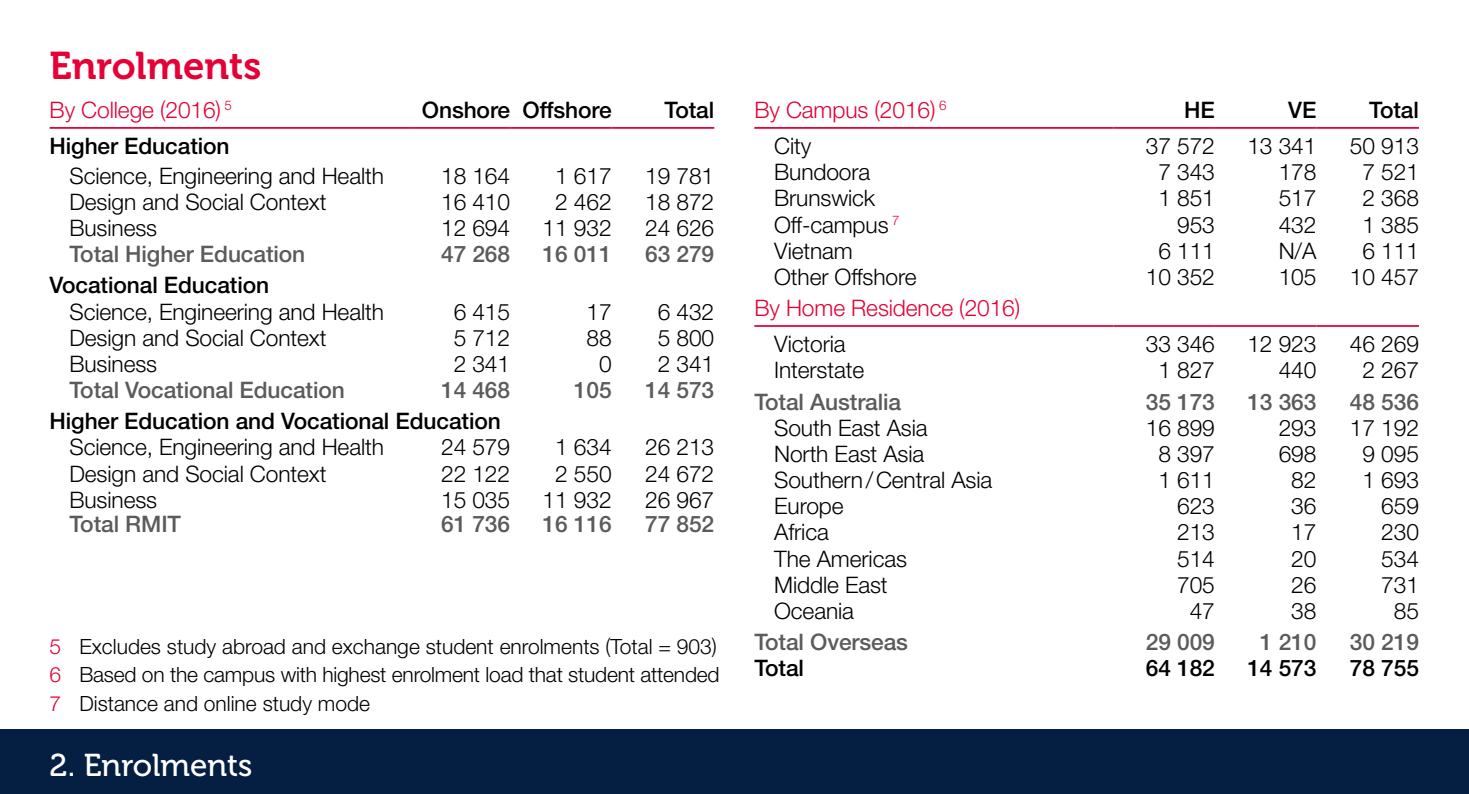
<style>
.page{position:relative;width:1469px;height:794px;background:#fff}
.page>*{position:absolute;margin:0;border:0;box-sizing:border-box;transform-origin:0 0}
.t1{font:38.5px "Museo 700";color:#e50036}
.t2{font:31.5px "Museo 500";color:#fff}
.t3{font:300 22.75px "Helvetica Neue LT Pro";letter-spacing:-.005em;color:#000}
.t4{font:500 22.75px "Helvetica Neue LT Pro";letter-spacing:-.005em;color:#5d5a5b}
.t5{font:500 22.75px "Helvetica Neue LT Pro";letter-spacing:-.005em;color:#000}
.t6{font:300 22.75px "Helvetica Neue LT Std";letter-spacing:-.005em;color:#e50036}
.t7{font:300 21px/28.7px "Helvetica Neue LT Pro";color:#000}
.s1{color:#e50036}
</style>
<div class="page">
<div style="left:0;top:729px;width:1468px;height:65px;background:#051f43"></div>
<hr style="left:50px;top:127px;width:359px;height:2px;background:#e50036">
<hr style="left:409px;top:127px;width:101px;height:2px;background:#e50036">
<hr style="left:510px;top:127px;width:101px;height:2px;background:#e50036">
<hr style="left:611px;top:127px;width:103px;height:2px;background:#e50036">
<hr style="left:754px;top:127px;width:359px;height:2px;background:#e50036">
<hr style="left:1113px;top:127px;width:101px;height:2px;background:#e50036">
<hr style="left:1214px;top:127px;width:102px;height:2px;background:#e50036">
<hr style="left:1316px;top:127px;width:102px;height:2px;background:#e50036">
<hr style="left:754px;top:325px;width:359px;height:2px;background:#e50036">
<hr style="left:1113px;top:325px;width:101px;height:2px;background:#e50036">
<hr style="left:1214px;top:325px;width:102px;height:2px;background:#e50036">
<hr style="left:1316px;top:325px;width:102px;height:2px;background:#e50036">
<h1 class="t1" style="left:50px;top:44px;width:213px">Enrolments</h1>
<p class="t6" style="left:50px;top:96px;width:184px">By College (2016) <sup>5</sup></p>
<p class="t5" style="left:422px;top:96px;width:191px">Onshore Offshore</p>
<p class="t5" style="left:664px;top:96px;width:51px">Total</p>
<p class="t5" style="left:50px;top:132px;width:181px">Higher Education</p>
<p class="t3" style="left:69px;top:162px;width:316px">Science, Engineering and Health</p>
<p class="t3" style="left:441px;top:162px;width:71px">18 164</p>
<p class="t3" style="left:555px;top:162px;width:58px">1 617</p>
<p class="t3" style="left:645px;top:162px;width:71px">19 781</p>
<p class="t3" style="left:69px;top:188px;width:258px">Design and Social Context</p>
<p class="t3" style="left:441px;top:188px;width:71px">16 410</p>
<p class="t3" style="left:555px;top:188px;width:58px">2 462</p>
<p class="t3" style="left:645px;top:188px;width:71px">18 872</p>
<p class="t3" style="left:69px;top:214px;width:89px">Business</p>
<p class="t3" style="left:441px;top:214px;width:71px">12 694</p>
<p class="t3" style="left:542px;top:214px;width:71px">11 932</p>
<p class="t3" style="left:645px;top:214px;width:71px">24 626</p>
<p class="t4" style="left:69px;top:241px;width:237px">Total Higher Education</p>
<p class="t4" style="left:441px;top:241px;width:71px">47 268</p>
<p class="t4" style="left:542px;top:241px;width:71px">16 011</p>
<p class="t4" style="left:645px;top:241px;width:71px">63 279</p>
<p class="t5" style="left:50px;top:272px;width:221px">Vocational Education</p>
<p class="t3" style="left:69px;top:298px;width:316px">Science, Engineering and Health</p>
<p class="t3" style="left:453px;top:298px;width:58px">6 415</p>
<p class="t3" style="left:586px;top:298px;width:27px">17</p>
<p class="t3" style="left:658px;top:298px;width:58px">6 432</p>
<p class="t3" style="left:69px;top:324px;width:258px">Design and Social Context</p>
<p class="t3" style="left:453px;top:324px;width:58px">5 712</p>
<p class="t3" style="left:586px;top:324px;width:27px">88</p>
<p class="t3" style="left:658px;top:324px;width:58px">5 800</p>
<p class="t3" style="left:69px;top:350px;width:89px">Business</p>
<p class="t3" style="left:453px;top:350px;width:58px">2 341</p>
<p class="t3" style="left:599px;top:350px;width:14px">0</p>
<p class="t3" style="left:658px;top:350px;width:58px">2 341</p>
<p class="t4" style="left:69px;top:376px;width:277px">Total Vocational Education</p>
<p class="t4" style="left:441px;top:376px;width:71px">14 468</p>
<p class="t4" style="left:574px;top:376px;width:39px">105</p>
<p class="t4" style="left:645px;top:376px;width:71px">14 573</p>
<p class="t5" style="left:50px;top:407px;width:453px">Higher Education and Vocational Education</p>
<p class="t3" style="left:69px;top:433px;width:316px">Science, Engineering and Health</p>
<p class="t3" style="left:441px;top:433px;width:71px">24 579</p>
<p class="t3" style="left:555px;top:433px;width:58px">1 634</p>
<p class="t3" style="left:645px;top:433px;width:71px">26 213</p>
<p class="t3" style="left:69px;top:459px;width:258px">Design and Social Context</p>
<p class="t3" style="left:441px;top:459px;width:71px">22 122</p>
<p class="t3" style="left:555px;top:459px;width:58px">2 550</p>
<p class="t3" style="left:645px;top:459px;width:71px">24 672</p>
<p class="t3" style="left:69px;top:486px;width:89px">Business</p>
<p class="t3" style="left:441px;top:486px;width:71px">15 035</p>
<p class="t3" style="left:542px;top:486px;width:71px">11 932</p>
<p class="t3" style="left:645px;top:486px;width:71px">26 967</p>
<p class="t4" style="left:69px;top:510px;width:113px">Total RMIT</p>
<p class="t4" style="left:441px;top:510px;width:71px">61 736</p>
<p class="t4" style="left:542px;top:510px;width:71px">16 116</p>
<p class="t4" style="left:645px;top:510px;width:71px">77 852</p>
<p class="t7" style="left:50px;top:631px;width:671px"><span class="s1">5</span> Excludes study abroad and exchange student enrolments (Total = 903)<br><span class="s1">6</span> Based on the campus with highest enrolment load that student attended<br><span class="s1">7</span> Distance and online study mode</p>
<h2 class="t2" style="left:50px;top:748px;width:204px">2. Enrolments</h2>
<p class="t6" style="left:754px;top:96px;width:194px">By Campus (2016) <sup>6</sup></p>
<p class="t5" style="left:1184px;top:96px;width:32px">HE</p>
<p class="t5" style="left:1288px;top:96px;width:30px">VE</p>
<p class="t5" style="left:1369px;top:96px;width:51px">Total</p>
<p class="t3" style="left:774px;top:132px;width:39px">City</p>
<p class="t3" style="left:1145px;top:132px;width:71px">37 572</p>
<p class="t3" style="left:1247px;top:132px;width:71px">13 341</p>
<p class="t3" style="left:1349px;top:132px;width:71px">50 913</p>
<p class="t3" style="left:774px;top:158px;width:98px">Bundoora</p>
<p class="t3" style="left:1158px;top:158px;width:58px">7 343</p>
<p class="t3" style="left:1278px;top:158px;width:39px">178</p>
<p class="t3" style="left:1362px;top:158px;width:58px">7 521</p>
<p class="t3" style="left:774px;top:184px;width:103px">Brunswick</p>
<p class="t3" style="left:1158px;top:184px;width:58px">1 851</p>
<p class="t3" style="left:1278px;top:184px;width:39px">517</p>
<p class="t3" style="left:1362px;top:184px;width:58px">2 368</p>
<p class="t3" style="left:774px;top:211px;width:127px">Off-campus <sup>7</sup></p>
<p class="t3" style="left:1177px;top:211px;width:39px">953</p>
<p class="t3" style="left:1278px;top:211px;width:39px">432</p>
<p class="t3" style="left:1362px;top:211px;width:58px">1 385</p>
<p class="t3" style="left:774px;top:237px;width:80px">Vietnam</p>
<p class="t3" style="left:1158px;top:237px;width:58px">6 111</p>
<p class="t3" style="left:1278px;top:237px;width:39px">N/A</p>
<p class="t3" style="left:1362px;top:237px;width:58px">6 111</p>
<p class="t3" style="left:774px;top:263px;width:144px">Other Offshore</p>
<p class="t3" style="left:1145px;top:263px;width:71px">10 352</p>
<p class="t3" style="left:1278px;top:263px;width:39px">105</p>
<p class="t3" style="left:1349px;top:263px;width:71px">10 457</p>
<p class="t6" style="left:754px;top:294px;width:267px">By Home Residence (2016)</p>
<p class="t3" style="left:774px;top:330px;width:73px">Victoria</p>
<p class="t3" style="left:1145px;top:330px;width:71px">33 346</p>
<p class="t3" style="left:1247px;top:330px;width:71px">12 923</p>
<p class="t3" style="left:1349px;top:330px;width:71px">46 269</p>
<p class="t3" style="left:774px;top:356px;width:91px">Interstate</p>
<p class="t3" style="left:1158px;top:356px;width:58px">1 827</p>
<p class="t3" style="left:1278px;top:356px;width:39px">440</p>
<p class="t3" style="left:1362px;top:356px;width:58px">2 267</p>
<p class="t4" style="left:754px;top:388px;width:148px">Total Australia</p>
<p class="t4" style="left:1145px;top:388px;width:71px">35 173</p>
<p class="t4" style="left:1247px;top:388px;width:71px">13 363</p>
<p class="t4" style="left:1349px;top:388px;width:71px">48 536</p>
<p class="t3" style="left:774px;top:414px;width:155px">South East Asia</p>
<p class="t3" style="left:1145px;top:414px;width:71px">16 899</p>
<p class="t3" style="left:1278px;top:414px;width:39px">293</p>
<p class="t3" style="left:1349px;top:414px;width:71px">17 192</p>
<p class="t3" style="left:774px;top:440px;width:152px">North East Asia</p>
<p class="t3" style="left:1158px;top:440px;width:58px">8 397</p>
<p class="t3" style="left:1278px;top:440px;width:39px">698</p>
<p class="t3" style="left:1362px;top:440px;width:58px">9 095</p>
<p class="t3" style="left:774px;top:466px;width:220px">Southern/Central Asia</p>
<p class="t3" style="left:1158px;top:466px;width:58px">1 611</p>
<p class="t3" style="left:1291px;top:466px;width:27px">82</p>
<p class="t3" style="left:1362px;top:466px;width:58px">1 693</p>
<p class="t3" style="left:774px;top:492px;width:71px">Europe</p>
<p class="t3" style="left:1177px;top:492px;width:39px">623</p>
<p class="t3" style="left:1291px;top:492px;width:27px">36</p>
<p class="t3" style="left:1381px;top:492px;width:39px">659</p>
<p class="t3" style="left:774px;top:518px;width:56px">Africa</p>
<p class="t3" style="left:1177px;top:518px;width:39px">213</p>
<p class="t3" style="left:1291px;top:518px;width:27px">17</p>
<p class="t3" style="left:1381px;top:518px;width:39px">230</p>
<p class="t3" style="left:774px;top:544px;width:134px">The Americas</p>
<p class="t3" style="left:1177px;top:544px;width:39px">514</p>
<p class="t3" style="left:1291px;top:544px;width:27px">20</p>
<p class="t3" style="left:1381px;top:544px;width:39px">534</p>
<p class="t3" style="left:774px;top:570px;width:115px">Middle East</p>
<p class="t3" style="left:1177px;top:570px;width:39px">705</p>
<p class="t3" style="left:1291px;top:570px;width:27px">26</p>
<p class="t3" style="left:1381px;top:570px;width:39px">731</p>
<p class="t3" style="left:774px;top:597px;width:81px">Oceania</p>
<p class="t3" style="left:1189px;top:597px;width:27px">47</p>
<p class="t3" style="left:1291px;top:597px;width:27px">38</p>
<p class="t3" style="left:1393px;top:597px;width:27px">85</p>
<p class="t4" style="left:754px;top:628px;width:155px">Total Overseas</p>
<p class="t4" style="left:1145px;top:628px;width:71px">29 009</p>
<p class="t4" style="left:1259px;top:628px;width:58px">1 210</p>
<p class="t4" style="left:1349px;top:628px;width:71px">30 219</p>
<p class="t5" style="left:754px;top:654px;width:51px">Total</p>
<p class="t5" style="left:1145px;top:654px;width:71px">64 182</p>
<p class="t5" style="left:1247px;top:654px;width:71px">14 573</p>
<p class="t5" style="left:1349px;top:654px;width:71px">78 755</p>
</div>
